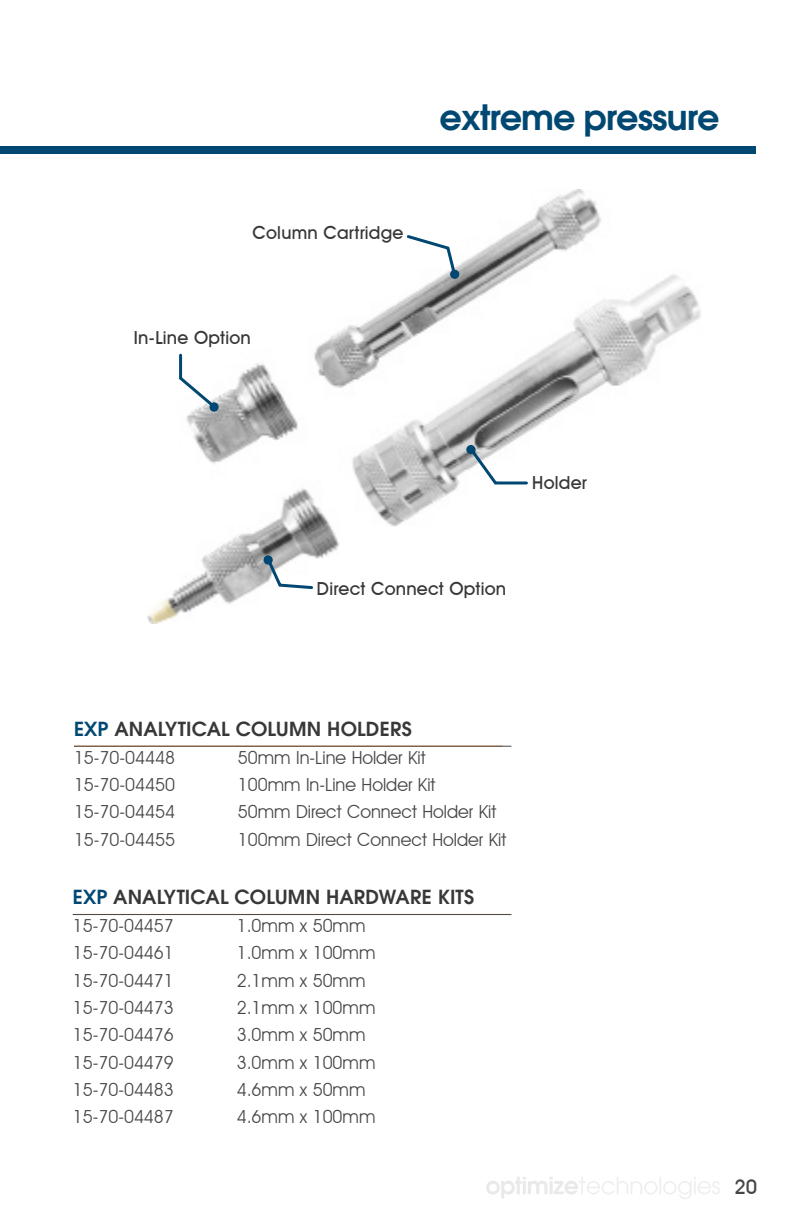
<style>
.page{position:relative;width:792px;height:1224px;background:#fff}
.page>*{position:absolute;margin:0;border:0;box-sizing:border-box;transform-origin:0 0}
.t1{font:600 35px "Avant Garde";letter-spacing:-.025em;color:#004872}
.Body_Header{font:500 20px "Avant Garde IT Cby BT";color:#464748}
.body{font:600 19.4px "Avant Garde";letter-spacing:.005em;color:#383839}
.BodyProductListing{font:18px "Avant Garde IT Cby BT";color:#464748}
.Body_Header-2{font:500 18px "Avant Garde IT Cby BT";letter-spacing:.01em;color:#383839}
.s1{color:#004872}
</style>
<div class="page">
<svg style="left:486px;top:1177px;width:234px;height:22px"></svg>
<img style="left:148px;top:190px;width:552px;height:433px">
<svg style="left:468px;top:447px;width:61px;height:39px"></svg>
<div style="left:466px;top:445px;width:10px;height:9px;background:#004872;border-radius:50%"></div>
<svg style="left:264px;top:555px;width:9px;height:10px"></svg>
<svg style="left:266px;top:560px;width:49px;height:31px"></svg>
<svg style="left:405px;top:233px;width:53px;height:45px"></svg>
<svg style="left:209px;top:402px;width:10px;height:10px"></svg>
<svg style="left:178px;top:352px;width:38px;height:57px"></svg>
<div style="left:0;top:146px;width:756px;height:7px;background:#004872"></div>
<hr style="left:74px;top:746px;width:437px;height:1px;background:#464748">
<hr style="left:73px;top:914px;width:438px;height:1px;background:#464748">
<p class="Body_Header-2" style="left:253px;top:222px;width:152px">Column Cartridge</p>
<p class="Body_Header-2" style="left:134px;top:327px;width:119px">In-Line Option</p>
<p class="t1" style="left:439px;top:94px;width:282px">extreme pressure</p>
<p class="Body_Header-2" style="left:532px;top:472px;width:56px">Holder</p>
<p class="Body_Header-2" style="left:317px;top:578px;width:191px">Direct Connect Option</p>
<p class="body" style="left:74px;top:716px;width:339px"><span class="s1">EXP</span> ANALYTICAL COLUMN HOLDERS</p>
<p class="BodyProductListing" style="left:74px;top:746px;width:103px">15-70-04448</p>
<p class="BodyProductListing" style="left:238px;top:746px;width:189px">50mm In-Line Holder Kit</p>
<p class="BodyProductListing" style="left:74px;top:774px;width:103px">15-70-04450</p>
<p class="BodyProductListing" style="left:238px;top:774px;width:199px">100mm In-Line Holder Kit</p>
<p class="BodyProductListing" style="left:74px;top:801px;width:103px">15-70-04454</p>
<p class="BodyProductListing" style="left:238px;top:801px;width:260px">50mm Direct Connect Holder Kit</p>
<p class="BodyProductListing" style="left:74px;top:828px;width:103px">15-70-04455</p>
<p class="BodyProductListing" style="left:238px;top:828px;width:270px">100mm Direct Connect Holder Kit</p>
<p class="body" style="left:73px;top:884px;width:403px"><span class="s1">EXP</span> ANALYTICAL COLUMN HARDWARE KITS</p>
<p class="BodyProductListing" style="left:73px;top:915px;width:103px">15-70-04457</p>
<p class="BodyProductListing" style="left:237px;top:915px;width:130px">1.0mm x 50mm</p>
<p class="BodyProductListing" style="left:73px;top:942px;width:103px">15-70-04461</p>
<p class="BodyProductListing" style="left:237px;top:942px;width:140px">1.0mm x 100mm</p>
<p class="BodyProductListing" style="left:73px;top:969px;width:103px">15-70-04471</p>
<p class="BodyProductListing" style="left:237px;top:969px;width:130px">2.1mm x 50mm</p>
<p class="BodyProductListing" style="left:73px;top:997px;width:103px">15-70-04473</p>
<p class="BodyProductListing" style="left:237px;top:997px;width:140px">2.1mm x 100mm</p>
<p class="BodyProductListing" style="left:73px;top:1024px;width:103px">15-70-04476</p>
<p class="BodyProductListing" style="left:237px;top:1024px;width:130px">3.0mm x 50mm</p>
<p class="BodyProductListing" style="left:73px;top:1051px;width:103px">15-70-04479</p>
<p class="BodyProductListing" style="left:237px;top:1051px;width:140px">3.0mm x 100mm</p>
<p class="BodyProductListing" style="left:73px;top:1079px;width:103px">15-70-04483</p>
<p class="BodyProductListing" style="left:237px;top:1079px;width:130px">4.6mm x 50mm</p>
<p class="BodyProductListing" style="left:73px;top:1106px;width:103px">15-70-04487</p>
<p class="BodyProductListing" style="left:237px;top:1106px;width:140px">4.6mm x 100mm</p>
<p class="Body_Header" style="left:734px;top:1175px;width:24px">20</p>
</div>
